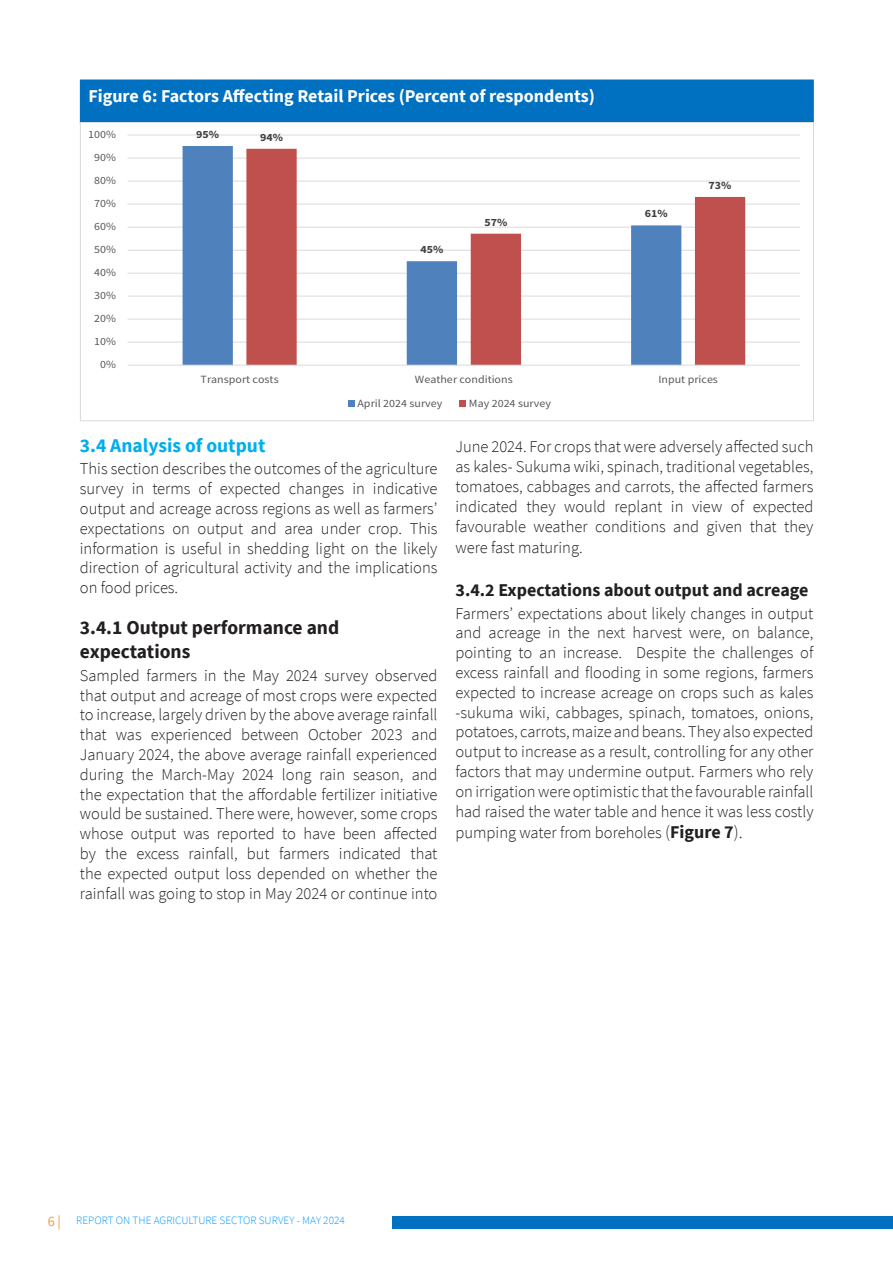
<style>
.page{position:relative;width:893px;height:1263px;background:#fff}
.page>*{position:absolute;margin:0;border:0;box-sizing:border-box;transform-origin:0 0}
.t1{font:700 19.5px/24px "Source Sans Pro";color:#231f20}
.t2{font:700 19.5px "Source Sans Pro";color:#00aeef}
.t3{font:700 18px "Source Sans Pro";color:#fff}
.t4{font:700 18px "Source Sans Pro";color:#231f20}
.t5{font:300 16.5px/19.8px "Source Sans Pro";color:#231f20;text-align:justify}
.t6{font:300 11.25px "Source Sans Pro";color:#09f}
.t7{font:11.1px "Source Sans Pro";color:#595959;scale:1.08 1}
.t8{font:700 11.1px "Source Sans Pro";color:#404040;scale:1.08 1}
.s1{font-size:18px}
.s2{font-weight:700;font-size:18px}
.s3{font-weight:400;font-size:14.25px;color:#f89b31}
</style>
<div class="page">
<div style="left:393px;top:1217px;width:500px;height:12px;background:#0070c0"></div>
<div style="left:80px;top:80px;width:734px;height:44px;background:#0070c0"></div>
<hr style="left:128px;top:342px;width:672px;height:1px;background:#d9d9d9">
<hr style="left:128px;top:319px;width:672px;height:1px;background:#d9d9d9">
<hr style="left:128px;top:296px;width:672px;height:1px;background:#d9d9d9">
<hr style="left:128px;top:273px;width:672px;height:1px;background:#d9d9d9">
<hr style="left:128px;top:250px;width:672px;height:1px;background:#d9d9d9">
<hr style="left:128px;top:227px;width:672px;height:1px;background:#d9d9d9">
<hr style="left:128px;top:204px;width:672px;height:1px;background:#d9d9d9">
<hr style="left:128px;top:181px;width:672px;height:1px;background:#d9d9d9">
<hr style="left:128px;top:158px;width:672px;height:1px;background:#d9d9d9">
<hr style="left:128px;top:135px;width:672px;height:1px;background:#d9d9d9">
<svg style="left:183px;top:146px;width:114px;height:219px;fill:#4f81bd"></svg>
<svg style="left:246px;top:149px;width:499px;height:216px"></svg>
<hr style="left:128px;top:365px;width:672px;height:1px;background:#d9d9d9">
<div style="left:348px;top:401px;width:7px;height:6px;background:#4f81bd"></div>
<div style="left:459px;top:401px;width:7px;height:6px;background:#c0504d"></div>
<p class="t3" style="left:88px;top:84px;width:508px">Figure 6: Factors Affecting Retail Prices (Percent of respondents)</p>
<p class="t7" style="left:88px;top:127px;width:27px">100%</p>
<p class="t7" style="left:94px;top:151px;width:22px">90%</p>
<p class="t7" style="left:94px;top:174px;width:22px">80%</p>
<p class="t7" style="left:94px;top:197px;width:22px">70%</p>
<p class="t7" style="left:94px;top:220px;width:22px">60%</p>
<p class="t7" style="left:94px;top:243px;width:22px">50%</p>
<p class="t7" style="left:94px;top:266px;width:22px">40%</p>
<p class="t7" style="left:94px;top:289px;width:22px">30%</p>
<p class="t7" style="left:94px;top:312px;width:22px">20%</p>
<p class="t7" style="left:94px;top:335px;width:22px">10%</p>
<p class="t7" style="left:100px;top:358px;width:16px">0%</p>
<p class="t8" style="left:196px;top:127px;width:23px">95%</p>
<p class="t8" style="left:260px;top:129px;width:23px">94%</p>
<p class="t8" style="left:420px;top:242px;width:23px">45%</p>
<p class="t8" style="left:484px;top:214px;width:23px">57%</p>
<p class="t8" style="left:645px;top:206px;width:23px">61%</p>
<p class="t8" style="left:709px;top:178px;width:23px">73%</p>
<p class="t7" style="left:201px;top:373px;width:74px">Transport costs</p>
<p class="t7" style="left:415px;top:373px;width:92px">Weather conditions</p>
<p class="t7" style="left:658px;top:373px;width:57px">Input prices</p>
<p class="t7" style="left:357px;top:396px;width:80px">April 2024 survey</p>
<p class="t7" style="left:469px;top:396px;width:77px">May 2024 survey</p>
<p class="t2" style="left:80px;top:432px;width:187px">3.4 Analysis of output</p>
<p class="t5" style="left:80px;top:459px;width:359px">This section describes the outcomes of the agriculture survey in terms of expected changes in indicative output and acreage across regions as well as farmers’ expectations on output and area under crop. This information is useful in shedding light on the likely direction of agricultural activity and the implications on food prices.</p>
<p class="t1" style="left:80px;top:615px;width:261px">3.4.1 Output performance and expectations</p>
<p class="t5" style="left:80px;top:665px;width:359px">Sampled farmers in the May 2024 survey observed that output and acreage of most crops were expected to increase, largely driven by the above average rainfall that was experienced between October 2023 and January 2024, the above average rainfall experienced during the March-May 2024 long rain season, and the expectation that the affordable fertilizer initiative would be sustained. There were, however, some crops whose output was reported to have been affected by the excess rainfall, but farmers indicated that the expected output loss depended on whether the rainfall was going to stop in May 2024 or continue into</p>
<p class="t5" style="left:455px;top:437px;width:359px">June 2024. For crops that were adversely affected such as kales- Sukuma wiki, spinach, traditional vegetables, tomatoes, cabbages and carrots, the affected farmers indicated they would replant in view of expected favourable weather conditions and given that they</p>
<p class="t5" style="left:455px;top:538px;width:129px">were fast maturing.</p>
<p class="t4" style="left:455px;top:578px;width:354px">3.4.2 Expectations about output and acreage</p>
<p class="t5" style="left:455px;top:603px;width:360px">Farmers’ expectations about likely changes in output and acreage in the next harvest were, on balance, pointing to an increase. Despite the challenges of excess rainfall and flooding in some regions, farmers expected to increase acreage on crops such as kales -sukuma wiki, cabbages, spinach, tomatoes, onions, potatoes, carrots, maize and beans. They also expected output to increase as a result, controlling for any other factors that may undermine output. Farmers who rely on irrigation were optimistic that the favourable rainfall had raised the water table and hence it was less costly</p>
<p class="t5" style="left:455px;top:823px;width:289px">pumping water from boreholes <span class="s1">(</span><span class="s2">Figure 7</span><span class="s1">).</span></p>
<p class="t6" style="left:48px;top:1213px;width:299px"><span class="s3">6 |</span> REPORT ON THE AGRICULTURE SECTOR SURVEY - MAY 2024</p>
</div>
